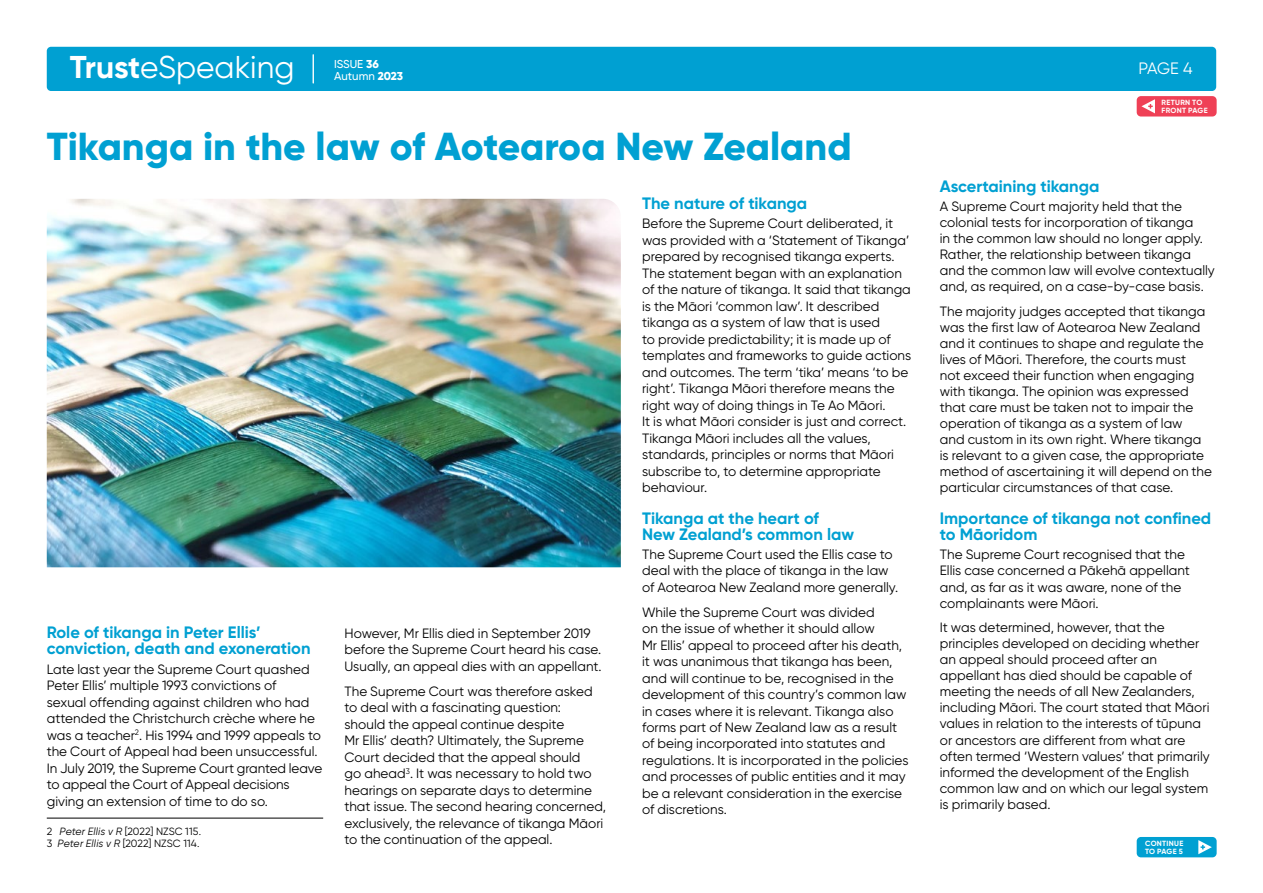
<style>
.page{position:relative;width:1263px;height:893px;background:#fff}
.page>*{position:absolute;margin:0;border:0;box-sizing:border-box;transform-origin:0 0}
.t1{font:800 39px "Gilroy";color:#00a0d2}
.t2{font:31.5px "Gilroy";color:#fff}
.t3{font:700 16.5px/16.5px "Gilroy";color:#00a0d2}
.t4{font:16.5px "Gilroy";color:#fff}
.t5{font:13.5px/16.5px "Gilroy";letter-spacing:.005em;color:#000}
.t6{font:500 11.4px/12.5px "Gilroy";color:#fff}
.t7{font:10.5px/12px "Gilroy";letter-spacing:.01em;color:#000}
.t8{font:700 7.5px/7.5px "Gilroy";letter-spacing:.035em;color:#fff}
.s1{font-weight:700}
.s2{font-weight:800}
.s3{font-style:italic}
</style>
<div class="page">
<img style="left:47px;top:199px;width:574px;height:368px">
<div style="left:47px;top:47px;width:1169px;height:44px;background:#00a0d2;border-radius:4px"></div>
<div style="left:1137px;top:96px;width:79px;height:21px;background:#ef4056;border-radius:4px"></div>
<svg style="left:1141px;top:99px;width:14px;height:14px"></svg>
<svg style="left:313px;top:55px;width:1px;height:28px"></svg>
<div style="left:1137px;top:837px;width:79px;height:20px;background:#00a0d2;border-radius:4px"></div>
<svg style="left:1198px;top:840px;width:14px;height:14px"></svg>
<hr style="left:47px;top:818px;width:276px;height:1px;background:#000">
<h2 class="t2" style="left:70px;top:48px;width:226px"><span class="s1">Trust</span>eSpeaking</h2>
<p class="t4" style="left:1138px;top:58px;width:56px">PAGE 4</p>
<p class="t8" style="left:1161px;top:99px;width:48px">RETURN TO<br>FRONT PAGE</p>
<p class="t6" style="left:334px;top:57px;width:71px">ISSUE <span class="s2">36<br></span>Autumn <span class="s2">2023</span></p>
<h1 class="t1" style="left:47px;top:122px;width:806px">Tikanga in the law of Aotearoa New Zealand</h1>
<p class="t3" style="left:47px;top:623px;width:265px">Role of tikanga in Peter Ellis’ conviction, death and exoneration</p>
<p class="t5" style="left:47px;top:661px;width:277px">Late last year the Supreme Court quashed Peter Ellis’ multiple 1993 convictions of<br>sexual offending against children who had attended the Christchurch crèche where he was a teacher<sup>2</sup>. His 1994 and 1999 appeals to the Court of Appeal had been unsuccessful.<br>In July 2019, the Supreme Court granted leave to appeal the Court of Appeal decisions giving an extension of time to do so.</p>
<p class="t7" style="left:47px;top:825px;width:156px">2 <span class="s3">Peter Ellis v R</span> [2022] NZSC 115.<br>3 <span class="s3">Peter Ellis v R</span> [2022] NZSC 114.</p>
<p class="t5" style="left:344px;top:624px;width:259px">However, Mr Ellis died in September 2019 before the Supreme Court heard his case.<br>Usually, an appeal dies with an appellant.</p>
<p class="t5" style="left:344px;top:682px;width:263px">The Supreme Court was therefore asked to deal with a fascinating question:<br>should the appeal continue despite<br>Mr Ellis’ death? Ultimately, the Supreme Court decided that the appeal should<br>go ahead<sup>3</sup>. It was necessary to hold two hearings on separate days to determine that issue. The second hearing concerned, exclusively, the relevance of tikanga Māori to the continuation of the appeal.</p>
<p class="t3" style="left:642px;top:194px;width:167px">The nature of tikanga</p>
<p class="t5" style="left:642px;top:215px;width:271px">Before the Supreme Court deliberated, it was provided with a ‘Statement of Tikanga’ prepared by recognised tikanga experts.<br>The statement began with an explanation of the nature of tikanga. It said that tikanga is the Māori ‘common law’. It described tikanga as a system of law that is used<br>to provide predictability; it is made up of templates and frameworks to guide actions and outcomes. The term ‘tika’ means ‘to be right’. Tikanga Māori therefore means the right way of doing things in Te Ao Māori.<br>It is what Māori consider is just and correct.<br>Tikanga Māori includes all the values, standards, principles or norms that Māori subscribe to, to determine appropriate behaviour.</p>
<p class="t3" style="left:642px;top:509px;width:213px">Tikanga at the heart of<br>New Zealand’s common law</p>
<p class="t5" style="left:642px;top:546px;width:258px;line-height:16px">The Supreme Court used the Ellis case to deal with the place of tikanga in the law of Aotearoa New Zealand more generally.</p>
<p class="t5" style="left:642px;top:603px;width:268px">While the Supreme Court was divided<br>on the issue of whether it should allow<br>Mr Ellis’ appeal to proceed after his death, it was unanimous that tikanga has been, and will continue to be, recognised in the development of this country’s common law in cases where it is relevant. Tikanga also forms part of New Zealand law as a result of being incorporated into statutes and regulations. It is incorporated in the policies and processes of public entities and it may be a relevant consideration in the exercise of discretions.</p>
<p class="t3" style="left:940px;top:178px;width:161px">Ascertaining tikanga</p>
<p class="t5" style="left:940px;top:198px;width:277px;line-height:16px">A Supreme Court majority held that the colonial tests for incorporation of tikanga<br>in the common law should no longer apply.<br>Rather, the relationship between tikanga and the common law will evolve contextually and, as required, on a case-by-case basis.</p>
<p class="t5" style="left:940px;top:303px;width:274px;line-height:16px">The majority judges accepted that tikanga was the first law of Aotearoa New Zealand and it continues to shape and regulate the lives of Māori. Therefore, the courts must<br>not exceed their function when engaging with tikanga. The opinion was expressed that care must be taken not to impair the operation of tikanga as a system of law<br>and custom in its own right. Where tikanga is relevant to a given case, the appropriate method of ascertaining it will depend on the particular circumstances of that case.</p>
<p class="t3" style="left:940px;top:509px;width:273px">Importance of tikanga not confined to Māoridom</p>
<p class="t5" style="left:940px;top:546px;width:252px;line-height:16px">The Supreme Court recognised that the Ellis case concerned a Pākehā appellant and, as far as it was aware, none of the complainants were Māori.</p>
<p class="t5" style="left:940px;top:619px;width:271px;line-height:16px">It was determined, however, that the principles developed on deciding whether an appeal should proceed after an appellant has died should be capable of meeting the needs of all New Zealanders, including Māori. The court stated that Māori values in relation to the interests of tūpuna or ancestors are different from what are often termed ‘Western values’ that primarily informed the development of the English common law and on which our legal system is primarily based.</p>
<p class="t8" style="left:1145px;top:840px;width:40px">CONTINUE<br>TO PAGE 5</p>
</div>
